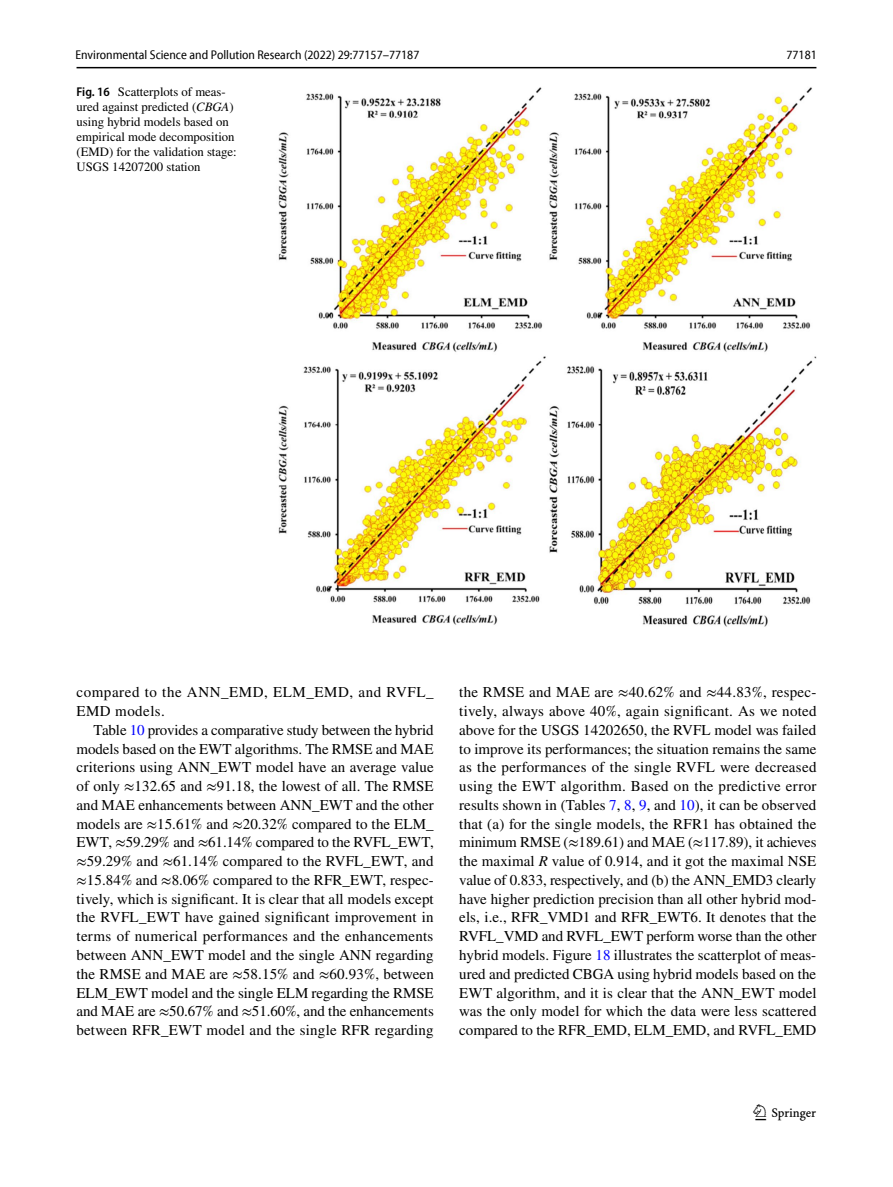
<style>
.page{position:relative;width:893px;height:1187px;background:#fff}
.page>*{position:absolute;margin:0;border:0;box-sizing:border-box;transform-origin:0 0}
.t1{font:22.5px "Springnew Regular 3";color:#000}
.t2{font:15px/18.8px "STIX";letter-spacing:.015em;color:#000;text-align:justify}
.t3{font:15px/18.8px "STIX";letter-spacing:.035em;color:#000}
.t4{font:12.75px/15px "STIX";color:#000}
.t5{font:semi-condensed 12.75px "Myriad Pro Unic";color:#000}
.s1{font-family:"Myriad Pro";font-weight:600;font-stretch:semi-condensed}
.s2{font-style:italic}
.s3{color:#00f}
</style>
<div class="page">
<hr style="left:77px;top:67px;width:739px;height:1px;background:#000">
<img style="left:278px;top:87px;width:538px;height:540px">
<p class="t5" style="left:75px;top:50px;width:346px">Environmental Science and Pollution Research (2022) 29:77157–77187</p>
<p class="t5" style="left:786px;top:50px;width:32px">77181</p>
<p class="t4" style="left:77px;top:85px;width:162px"><span class="s1">Fig. 16</span> Scatterplots of meas&shy;ured against predicted (<span class="s2">CBGA</span>) using hybrid models based on empirical mode decomposition (EMD) for the validation stage:<br>USGS 14207200 station</p>
<p class="t3" style="left:77px;top:684px;width:359px">compared to the ANN_EMD, ELM_EMD, and RVFL_<br>EMD models.</p>
<p class="t2" style="left:77px;top:721px;width:359px;text-indent:17px">Table <span class="s3">10</span> provides a comparative study between the hybrid models based on the EWT algorithms. The RMSE and MAE criterions using ANN_EWT model have an average value of only ≈132.65 and ≈91.18, the lowest of all. The RMSE and MAE enhancements between ANN_EWT and the other models are ≈15.61% and ≈20.32% compared to the ELM_ EWT, ≈59.29% and ≈61.14% compared to the RVFL_EWT, ≈59.29% and ≈61.14% compared to the RVFL_EWT, and ≈15.84% and ≈8.06% compared to the RFR_EWT, respec&shy;tively, which is significant. It is clear that all models except the RVFL_EWT have gained significant improvement in terms of numerical performances and the enhancements between ANN_EWT model and the single ANN regarding the RMSE and MAE are ≈58.15% and ≈60.93%, between ELM_EWT model and the single ELM regarding the RMSE and MAE are ≈50.67% and ≈51.60%, and the enhancements between RFR_EWT model and the single RFR regarding</p>
<p class="t2" style="left:459px;top:684px;width:359px">the RMSE and MAE are ≈40.62% and ≈44.83%, respec&shy;tively, always above 40%, again significant. As we noted above for the USGS 14202650, the RVFL model was failed to improve its performances; the situation remains the same as the performances of the single RVFL were decreased using the EWT algorithm. Based on the predictive error results shown in (Tables <span class="s3">7</span>, <span class="s3">8</span>, <span class="s3">9</span>, and <span class="s3">10</span>), it can be observed that (a) for the single models, the RFR1 has obtained the minimum RMSE (≈189.61) and MAE (≈117.89), it achieves the maximal <span class="s2">R</span> value of 0.914, and it got the maximal NSE value of 0.833, respectively, and (b) the ANN_EMD3 clearly have higher prediction precision than all other hybrid mod&shy;els, i.e., RFR_VMD1 and RFR_EWT6. It denotes that the RVFL_VMD and RVFL_EWT perform worse than the other hybrid models. Figure <span class="s3">18</span> illustrates the scatterplot of meas&shy;ured and predicted CBGA using hybrid models based on the EWT algorithm, and it is clear that the ANN_EWT model was the only model for which the data were less scattered compared to the RFR_EMD, ELM_EMD, and RVFL_EMD</p>
<h1 class="t1" style="left:755px;top:1104px;width:62px">1 3</h1>
</div>
